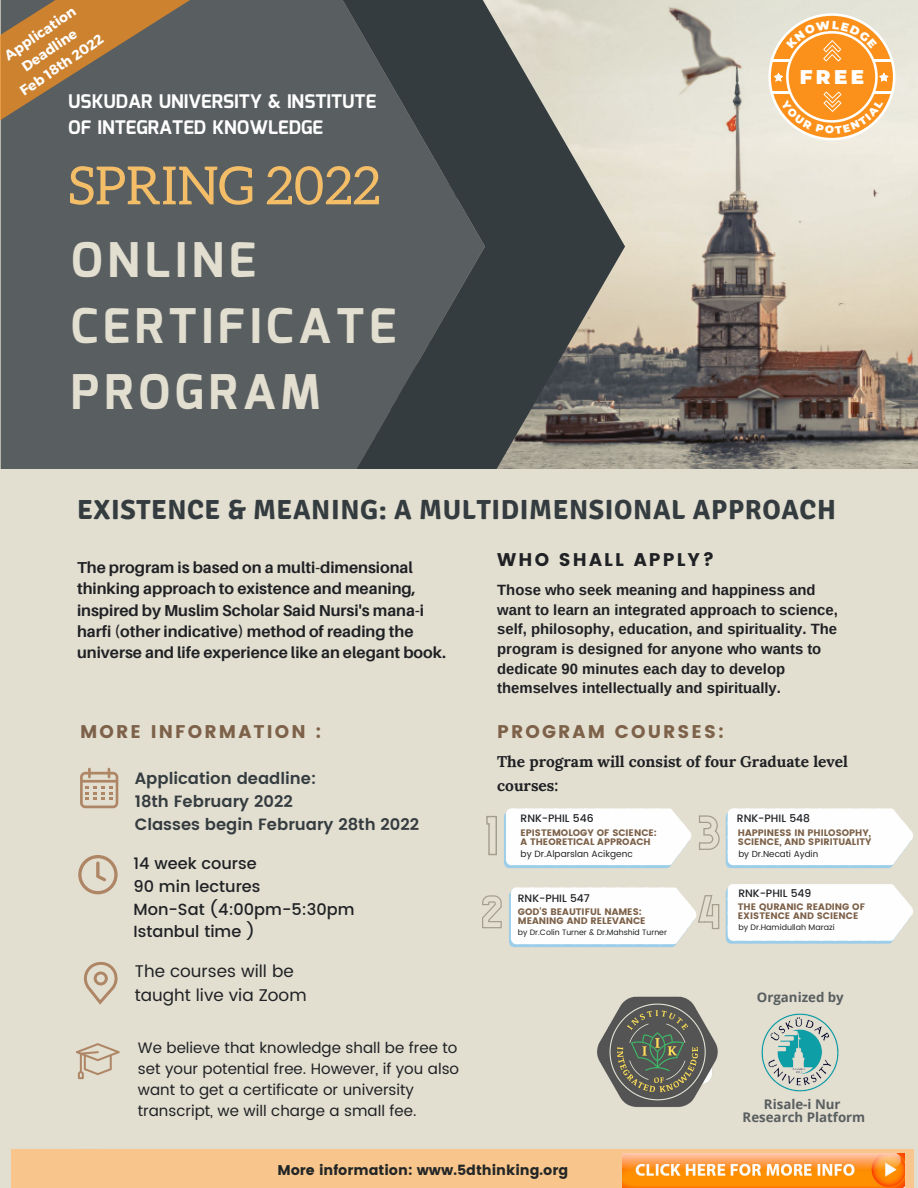
<style>
.page{position:relative;width:918px;height:1188px;background:#e2ded0}
.page>*{position:absolute;margin:0;border:0;box-sizing:border-box;transform-origin:0 0}
.t1{font:52.65px "Aleo";color:#f4be69}
.t2{font:700 47.7px "Mina";letter-spacing:.1em;color:#e2ded0}
.t3{font:700 27.6px "Signika";letter-spacing:.02em;color:#343c40}
.t4{font:900 19.8px "Montserrat";color:#fff}
.t5{font:700 18.75px/25.8px "Mina";color:#fff}
.t6{font:18.3px "Poppins";letter-spacing:.115em;color:#7d6149}
.t7{font:18.3px "Poppins";letter-spacing:.115em;color:#1f2124}
.t8{font:16.95px/23.7px "Poppins";color:#1f2124}
.t9{font:600 16.35px "Poppins";color:#343c40}
.t10{font:500 16.2px/22.5px "Poppins";color:#1f2124}
.t11{font:700 15.9px/21.3px "Aileron";color:#1f2124}
.t12{font:700 15.45px/23.4px "Lora";color:#1f2124}
.t13{font:15.15px/21px "Poppins";color:#1f2124}
.t14{font:700 14.85px/19.6px "Arimo";color:#1f2124}
.t15{font:14.1px "Poppins";color:#232626}
.t16{font:700 13.95px/19px "Montserrat";color:#fefefe;text-align:center}
.t17{font:700 13.35px "Open Sans";color:#595e60}
.t18{font:500 10.8px "Poppins";color:#1f2124}
.t19{font:500 10.65px "Poppins";color:#1f2124}
.t20{font:9.45px/9.4px "Poppins";color:#7d6149}
.t21{font:9px "Poppins";color:#1f2124}
.t22{font:8.85px "Poppins";color:#1f2124}
.t23{font:7.95px "Poppins";color:#1f2124}
.t24{font:7.8px "Poppins";color:#1f2124}
</style>
<div class="page">
<img style="left:625px;top:7px;width:293px;height:462px">
<div style="left:1px;top:0;width:319px;height:469px;background:#595e60"></div>
<svg style="left:320px;top:0;width:305px;height:469px;background:#5c6060"></svg>
<svg style="left:80px;top:768px;width:38px;height:40px"></svg>
<svg style="left:78px;top:855px;width:40px;height:39px"></svg>
<svg style="left:84px;top:962px;width:34px;height:43px"></svg>
<div style="left:11px;top:1149px;width:902px;height:39px;background:#f8c68c"></div>
<svg style="left:0;top:0;width:242px;height:157px;background:#786852"></svg>
<img style="left:622px;top:1154px;width:282px;height:34px">
<svg style="left:76px;top:1043px;width:44px;height:36px"></svg>
<svg style="left:504px;top:808px;width:188px;height:60px;background:#f7f9fa"></svg>
<svg style="left:726px;top:808px;width:187px;height:60px;background:#f7f9fa"></svg>
<svg style="left:726px;top:884px;width:187px;height:60px;background:#f7f9fa"></svg>
<svg style="left:486px;top:816px;width:11px;height:40px"></svg>
<svg style="left:482px;top:895px;width:20px;height:34px"></svg>
<svg style="left:699px;top:815px;width:21px;height:35px"></svg>
<svg style="left:509px;top:888px;width:211px;height:59px;background:#f4f5f4"></svg>
<img style="left:597px;top:996px;width:121px;height:111px">
<img style="left:761px;top:1013px;width:78px;height:79px">
<svg style="left:768px;top:13px;width:127px;height:127px"></svg>
<p class="t16" style="left:0;top:48px;width:85px;rotate:-34deg">Application<br>Deadline</p>
<p class="t16" style="left:16px;top:83px;width:99px;rotate:-34deg">Feb 18th 2022</p>
<p class="t5" style="left:68px;top:89px;width:310px">USKUDAR UNIVERSITY &amp; INSTITUTE<br>OF INTEGRATED KNOWLEDGE</p>
<p class="t1" style="left:68px;top:162px;width:314px">SPRING 2022</p>
<p class="t2" style="left:71px;top:233px;width:187px">ONLINE</p>
<p class="t2" style="left:71px;top:299px;width:327px">CERTIFICATE</p>
<p class="t2" style="left:71px;top:365px;width:252px">PROGRAM</p>
<p class="t4" style="left:800px;top:65px;width:66px">FREE</p>
<p class="t3" style="left:77px;top:493px;width:760px">EXISTENCE &amp; MEANING: A MULTIDIMENSIONAL APPROACH</p>
<p class="t11" style="left:77px;top:556px;width:370px">The program is based on a multi-dimensional thinking approach to existence and meaning, inspired by Muslim Scholar Said Nursi's mana-i harfi (other indicative) method of reading the universe and life experience like an elegant book.</p>
<p class="t6" style="left:80px;top:721px;width:243px">MORE INFORMATION :</p>
<p class="t9" style="left:135px;top:769px;width:183px">Application deadline:</p>
<p class="t9" style="left:135px;top:792px;width:159px">18th February 2022</p>
<p class="t9" style="left:135px;top:814px;width:286px">Classes begin February 28th 2022</p>
<p class="t10" style="left:134px;top:853px;width:125px">14 week course</p>
<p class="t10" style="left:134px;top:875px;width:129px">90 min lectures</p>
<p class="t10" style="left:134px;top:898px;width:222px">Mon-Sat (4:00pm-5:30pm<br>Istanbul time )</p>
<p class="t8" style="left:135px;top:959px;width:173px">The courses will be taught live via Zoom</p>
<p class="t13" style="left:138px;top:1037px;width:323px">We believe that knowledge shall be free to set your potential free. However, if you also want to get a certificate or university transcript, we will charge a small fee.</p>
<p class="t7" style="left:497px;top:549px;width:219px">WHO SHALL APPLY?</p>
<p class="t14" style="left:497px;top:580px;width:342px">Those who seek meaning and happiness and want to learn an integrated approach to science, self, philosophy, education, and spirituality. The program is designed for anyone who wants to dedicate 90 minutes each day to develop themselves intellectually and spiritually.</p>
<p class="t6" style="left:497px;top:721px;width:228px">PROGRAM COURSES:</p>
<p class="t12" style="left:497px;top:750px;width:352px">The program will consist of four Graduate level courses:</p>
<p class="t18" style="left:521px;top:812px;width:75px">RNK-PHIL 546</p>
<p class="t21" style="left:521px;top:849px;width:114px">by Dr.Alparslan Acikgenc</p>
<p class="t20" style="left:521px;top:828px;width:138px">EPISTEMOLOGY OF SCIENCE:<br>A THEORETICAL APPROACH</p>
<p class="t18" style="left:737px;top:812px;width:75px">RNK-PHIL 548</p>
<p class="t22" style="left:738px;top:849px;width:81px">by Dr.Necati Aydin</p>
<p class="t20" style="left:738px;top:828px;width:135px">HAPPINESS IN PHILOSOPHY,<br>SCIENCE, AND SPIRITUALITY</p>
<p class="t19" style="left:518px;top:893px;width:73px">RNK-PHIL 547</p>
<p class="t24" style="left:518px;top:928px;width:151px">by Dr.Colin Turner &amp; Dr.Mahshid Turner</p>
<p class="t20" style="left:518px;top:907px;width:129px">GOD'S BEAUTIFUL NAMES:<br>MEANING AND RELEVANCE</p>
<p class="t18" style="left:738px;top:887px;width:75px">RNK-PHIL 549</p>
<p class="t23" style="left:738px;top:923px;width:98px">by Dr.Hamidullah Marazi</p>
<p class="t20" style="left:738px;top:902px;width:129px">THE QURANIC READING OF<br>EXISTENCE AND SCIENCE</p>
<p class="t17" style="left:757px;top:988px;width:88px">Organized by</p>
<p class="t17" style="left:764px;top:1094px;width:78px">Risale-i Nur</p>
<p class="t17" style="left:743px;top:1108px;width:124px">Research Platform</p>
<p class="t15" style="left:277px;top:1162px;width:292px">More information: www.5dthinking.org</p>
</div>
